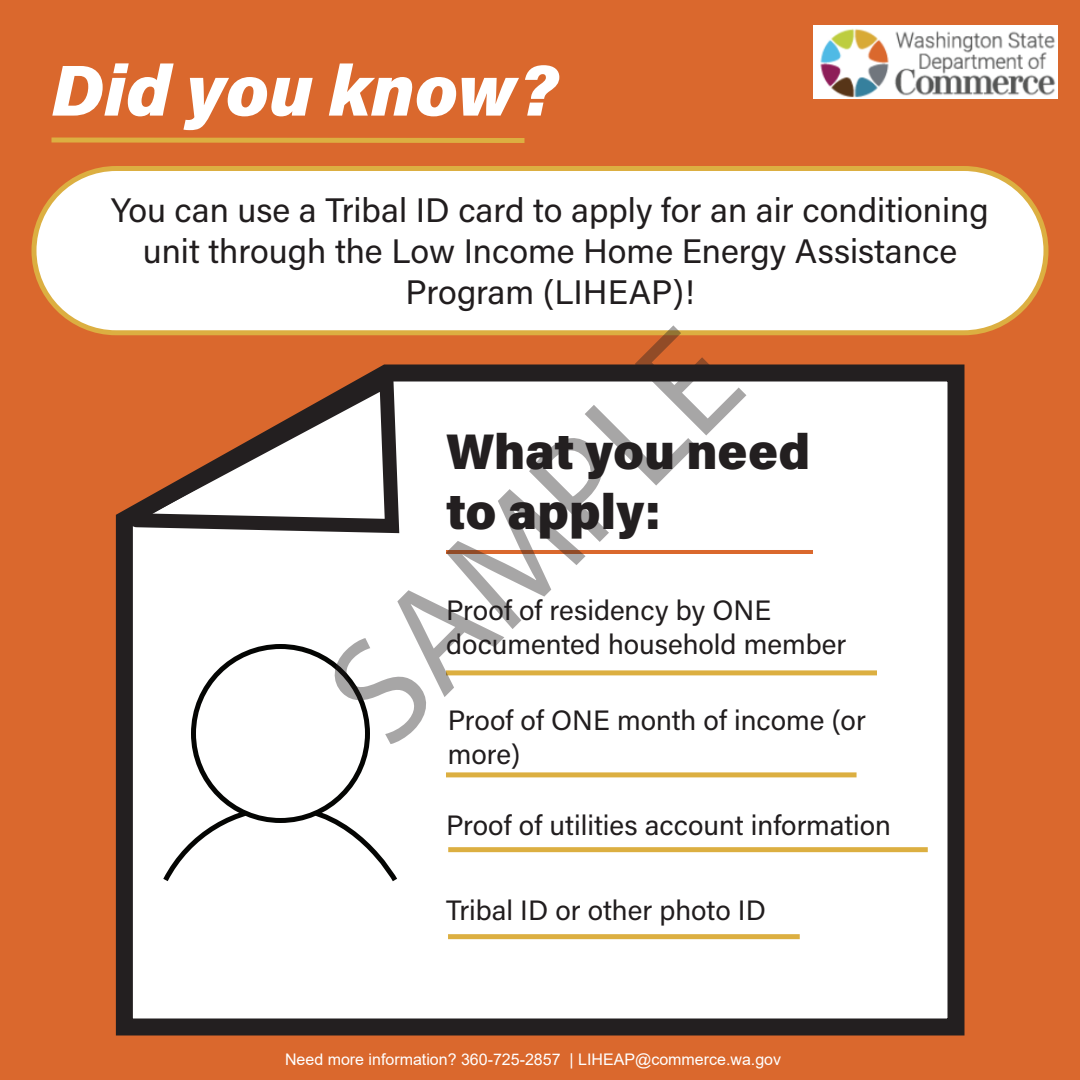
<style>
.page{position:relative;width:1080px;height:1080px;background:#da682d}
.page>*{position:absolute;margin:0;border:0;box-sizing:border-box;transform-origin:0 0}
.t1{font:150px "Myriad Pro";color:#231f20}
.t2{font:italic 900 72px "Acumin Pro";color:#fff}
.t3{font:900 50px/60px "Acumin Pro";color:#231f20}
.t4{font:34px/40.8px "Acumin Pro";color:#211d1e;text-align:center}
.t5{font:28px/33.6px "Acumin Pro";color:#211d1e}
.t6{font:16px "Arial";color:#fff}
</style>
<div class="page">
<img style="left:813px;top:26px;width:244px;height:73px">
<svg style="left:51px;top:137px;width:474px;height:6px;background:#dba23d"></svg>
<div style="left:34px;top:168px;width:1012px;height:165px;background:#fff;border-radius:82px"></div>
<div style="left:31px;top:166px;width:1017px;height:169px;border:5px solid #dcaf41;border-radius:82px"></div>
<svg style="left:115px;top:364px;width:850px;height:672px;background:#eae9e9"></svg>
<svg style="left:115px;top:364px;width:292px;height:177px"></svg>
<svg style="left:159px;top:805px;width:243px;height:82px;background:#eee"></svg>
<div style="left:194px;top:646px;width:174px;height:174px;background:#fff;border-radius:50%"></div>
<div style="left:191px;top:644px;width:179px;height:179px;border:5px solid #040503;border-radius:50%"></div>
<div style="left:446px;top:670px;width:431px;height:5px;background:#dcaf41"></div>
<div style="left:446px;top:772px;width:411px;height:5px;background:#dcaf41"></div>
<div style="left:448px;top:847px;width:480px;height:5px;background:#dcaf41"></div>
<div style="left:448px;top:934px;width:352px;height:5px;background:#dcaf41"></div>
<hr style="left:446px;top:550px;width:367px;height:4px;background:#da682d">
<h2 class="t2" style="left:51px;top:39px;width:507px">Did you know?</h2>
<p class="t4" style="left:111px;top:188px;width:879px">You can use a Tribal ID card to apply for an air conditioning unit through the Low Income Home Energy Assistance<br>Program (LIHEAP)!</p>
<h1 class="t1" style="left:289px;top:651px;width:512px;rotate:-45deg">SAMPLE</h1>
<h3 class="t3" style="left:446px;top:419px;width:366px">What you need to apply:</h3>
<p class="t5" style="left:446px;top:592px;width:402px">Proof of residency by ONE documented household member</p>
<p class="t5" style="left:448px;top:703px;width:420px">Proof of ONE month of income (or more)</p>
<p class="t5" style="left:446px;top:807px;width:447px">Proof of utilities account information</p>
<p class="t5" style="left:446px;top:893px;width:321px">Tribal ID or other photo ID</p>
<p class="t6" style="left:285px;top:1049px;width:498px">Need more information? 360-725-2857 | LIHEAP@commerce.wa.gov</p>
</div>
